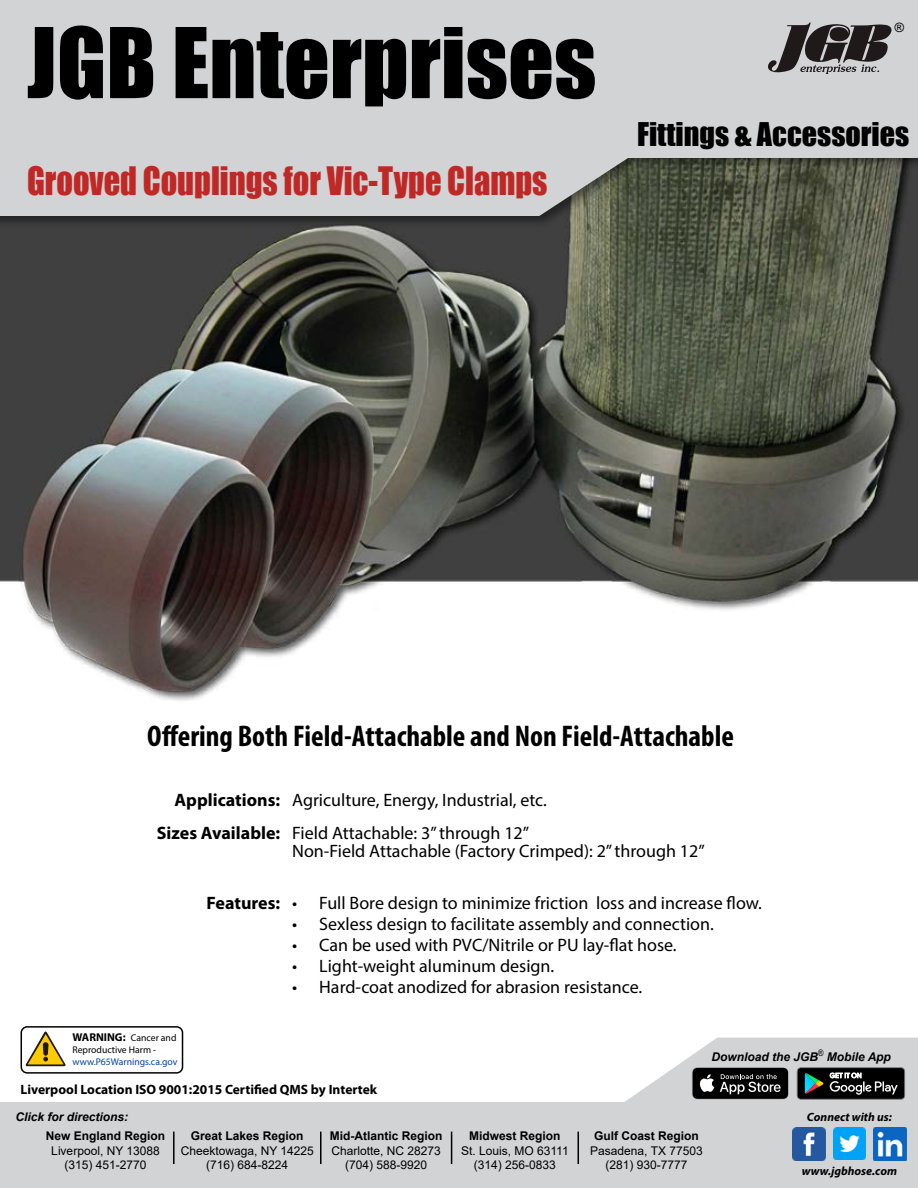
<style>
.page{position:relative;width:918px;height:1188px;background:#fff}
.page>*{position:absolute;margin:0;border:0;box-sizing:border-box;transform-origin:0 0}
.t1{font:90px "Impact";color:#000}
.t2{font:36px "Impact";color:#c02825;scale:.9 1}
.t3{font:700 condensed 30px "Myriad Pro";color:#000}
.t4{font:30px "Impact";color:#000}
.t5{font:18px/33.8px "Myriad Pro";color:#000}
.t6{font:700 13.5px "Myriad Pro";color:#000}
.t7{font:italic 12.9px "Arial";color:#000}
.t8{font:12px/14.4px "Arial";color:#000;text-align:center}
.t9{font:700 12px "Arial";color:#000}
.t10{font:italic 700 12px "Arial";color:#000}
.t11{font:italic 700 12px "Myriad Pro";color:#000}
.t12{font:9.75px/11.7px "Myriad Pro";color:#000}
.t13{font:9.75px "Myriad Pro";color:#0042a7}
.s1{font-weight:700}
.s2{font-weight:700;font-size:11.4px}
</style>
<div class="page">
<img style="left:0;top:229px;width:918px;height:472px">
<div style="left:0;top:1102px;width:918px;height:86px;background:#d2d3d5"></div>
<svg style="left:625px;top:1038px;width:293px;height:64px"></svg>
<img style="left:833px;top:1128px;width:32px;height:32px">
<img style="left:873px;top:1128px;width:33px;height:33px">
<img style="left:793px;top:1128px;width:33px;height:33px">
<div style="left:21px;top:1026px;width:162px;height:48px;border:2px solid #000;border-radius:6px"></div>
<svg style="left:25px;top:1032px;width:41px;height:34px"></svg>
<hr style="left:320px;top:1132px;width:2px;height:32px;background:#000">
<hr style="left:173px;top:1132px;width:2px;height:32px;background:#000">
<hr style="left:451px;top:1132px;width:1px;height:32px;background:#000">
<hr style="left:578px;top:1132px;width:1px;height:32px;background:#000">
<div style="left:0;top:0;width:918px;height:229px;background:#000;opacity:.45"></div>
<svg style="left:0;top:157px;width:639px;height:59px;background:#c8c9ca"></svg>
<div style="left:0;top:0;width:918px;height:157px;background:#d2d3d5"></div>
<svg style="left:768px;top:22px;width:124px;height:52px"></svg>
<h1 class="t1" style="left:27px;top:-7px;width:571px">JGB Enterprises</h1>
<h2 class="t2" style="left:27px;top:153px;width:580px">Grooved Couplings for Vic-Type Clamps</h2>
<p class="t7" style="left:894px;top:20px;width:11px">®</p>
<h3 class="t4" style="left:637px;top:111px;width:274px">Fittings &amp; Accessories</h3>
<h3 class="t3" style="left:147px;top:718px;width:588px">Offering Both Field-Attachable and Non Field-Attachable</h3>
<p class="t5" style="left:157px;top:783px;width:392px;text-indent:18px"><span class="s1">Applications:</span> Agriculture, Energy, Industrial, etc.<br><span class="s1">Sizes Available:</span> Field Attachable: 3” through 12”</p>
<p class="t5" style="left:292px;top:834px;width:414px">Non-Field Attachable (Factory Crimped): 2” through 12”</p>
<p class="t5" style="left:207px;top:886px;width:557px"><span class="s1">Features:</span> • Full Bore design to minimize friction loss and increase flow.</p>
<p class="t5" style="left:292px;top:907px;width:423px">• Sexless design to facilitate assembly and connection.</p>
<p class="t5" style="left:292px;top:928px;width:386px">• Can be used with PVC/Nitrile or PU lay-flat hose.</p>
<p class="t5" style="left:292px;top:949px;width:264px">• Light-weight aluminum design.</p>
<p class="t5" style="left:292px;top:970px;width:352px">• Hard-coat anodized for abrasion resistance.</p>
<p class="t12" style="left:72px;top:1032px;width:106px"><span class="s2">WARNING:</span> Cancer and<br>Reproductive Harm -</p>
<p class="t13" style="left:72px;top:1056px;width:106px">www.P65Warnings.ca.gov</p>
<p class="t6" style="left:21px;top:1081px;width:358px">Liverpool Location ISO 9001:2015 Certified QMS by Intertek</p>
<p class="t10" style="left:15px;top:1108px;width:114px">Click for directions:</p>
<p class="t9" style="left:46px;top:1128px;width:121px">New England Region</p>
<p class="t8" style="left:51px;top:1143px;width:110px">Liverpool, NY 13088 (315) 451-2770</p>
<p class="t9" style="left:191px;top:1128px;width:114px">Great Lakes Region</p>
<p class="t8" style="left:181px;top:1143px;width:134px">Cheektowaga, NY 14225 (716) 684-8224</p>
<p class="t9" style="left:330px;top:1128px;width:114px">Mid-Atlantic Region</p>
<p class="t8" style="left:331px;top:1143px;width:111px">Charlotte, NC 28273 (704) 588-9920</p>
<p class="t9" style="left:469px;top:1128px;width:93px">Midwest Region</p>
<p class="t8" style="left:461px;top:1143px;width:109px">St. Louis, MO 63111 (314) 256-0833</p>
<p class="t10" style="left:711px;top:1048px;width:181px">Download the JGB<sup>®</sup> Mobile App</p>
<p class="t9" style="left:594px;top:1128px;width:106px">Gulf Coast Region</p>
<p class="t8" style="left:590px;top:1143px;width:114px">Pasadena, TX 77503 (281) 930-7777</p>
<p class="t11" style="left:807px;top:1109px;width:86px">Connect with us:</p>
<p class="t11" style="left:802px;top:1163px;width:97px">www.jgbhose.com</p>
</div>
